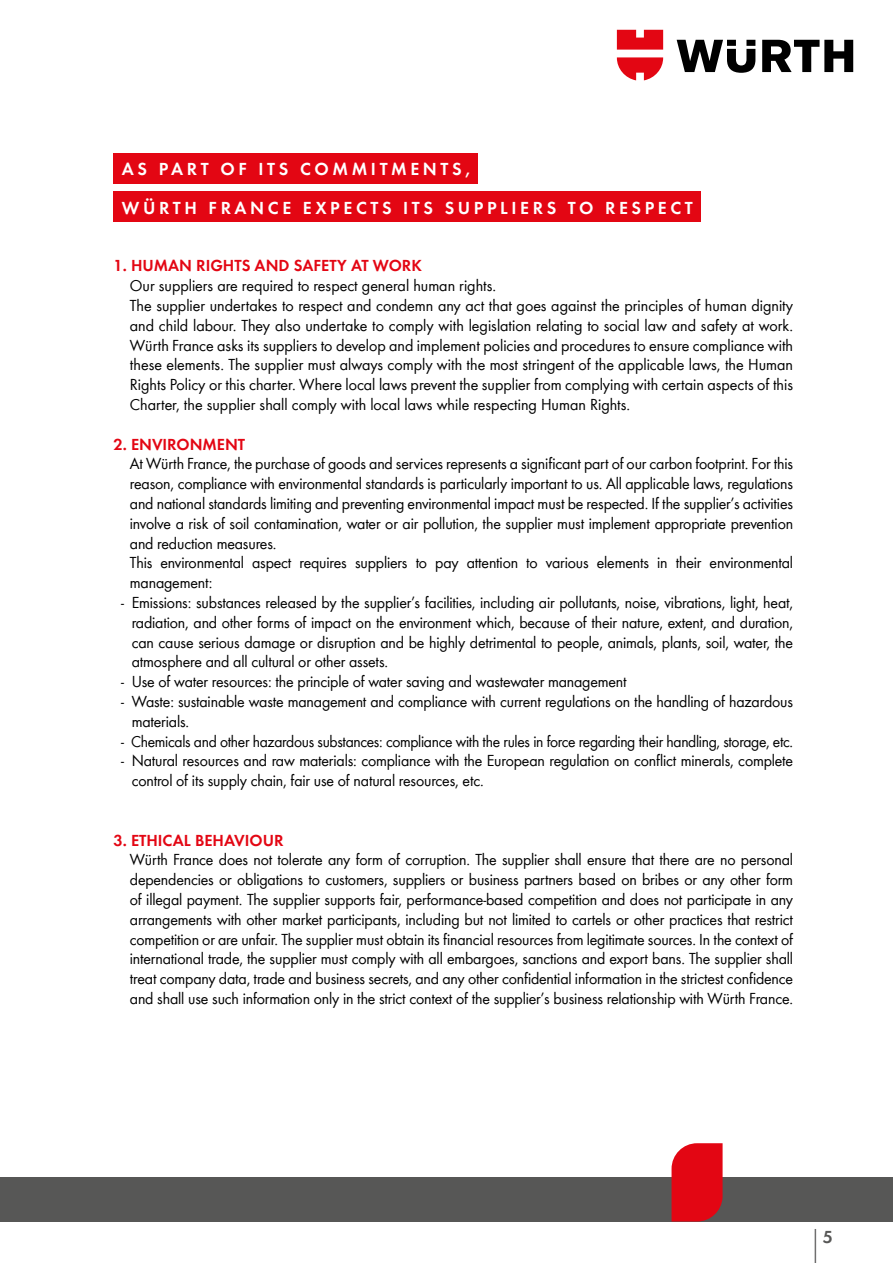
<style>
.page{position:relative;width:893px;height:1263px;background:#fff}
.page>*{position:absolute;margin:0;border:0;box-sizing:border-box;transform-origin:0 0}
.t1{font:600 18px/38.2px "Wuerth";letter-spacing:.2em;color:#fff}
.t2{font:600 18px "Wuerth";color:#575756}
.t3{font:16.5px/19.8px "Wuerth";letter-spacing:-.01em;color:#000}
.t4{font:600 16.5px "Wuerth";color:#e30613}
</style>
<div class="page">
<hr style="left:815px;top:1229px;width:1px;height:34px;background:#706f6f">
<svg style="left:677px;top:40px;width:176px;height:33px"></svg>
<svg style="left:617px;top:30px;width:46px;height:50px"></svg>
<div style="left:113px;top:153px;width:365px;height:31px;background:#e30613"></div>
<div style="left:113px;top:191px;width:588px;height:31px;background:#e30613"></div>
<div style="left:0;top:1177px;width:893px;height:44px;background:#575756"></div>
<svg style="left:671px;top:1143px;width:52px;height:78px;background:#de1420"></svg>
<p class="t1" style="left:122px;top:149px;width:572px">AS PART OF ITS COMMITMENTS,<br>WÜRTH FRANCE EXPECTS ITS SUPPLIERS TO RESPECT</p>
<p class="t4" style="left:113px;top:254px;width:310px">1. HUMAN RIGHTS AND SAFETY AT WORK</p>
<p class="t3" style="left:130px;top:275px;width:665px">Our suppliers are required to respect general human rights.<br>The supplier undertakes to respect and condemn any act that goes against the principles of human dignity and child labour. They also undertake to comply with legislation relating to social law and safety at work.<br>Würth France asks its suppliers to develop and implement policies and procedures to ensure compliance with these elements. The supplier must always comply with the most stringent of the applicable laws, the Human Rights Policy or this charter. Where local laws prevent the supplier from complying with certain aspects of this Charter, the supplier shall comply with local laws while respecting Human Rights.</p>
<p class="t4" style="left:113px;top:432px;width:133px">2. ENVIRONMENT</p>
<p class="t3" style="left:130px;top:453px;width:665px">At Würth France, the purchase of goods and services represents a significant part of our carbon footprint. For this reason, compliance with environmental standards is particularly important to us. All applicable laws, regulations and national standards limiting and preventing environmental impact must be respected. If the supplier’s activities involve a risk of soil contamination, water or air pollution, the supplier must implement appropriate prevention and reduction measures.<br>This environmental aspect requires suppliers to pay attention to various elements in their environmental management:</p>
<p class="t3" style="left:132px;top:592px;width:663px;text-align:justify;text-indent:-11px">- Emissions: substances released by the supplier’s facilities, including air pollutants, noise, vibrations, light, heat, radiation, and other forms of impact on the environment which, because of their nature, extent, and duration, can cause serious damage or disruption and be highly detrimental to people, animals, plants, soil, water, the atmosphere and all cultural or other assets.</p>
<p class="t3" style="left:121px;top:671px;width:507px">- Use of water resources: the principle of water saving and wastewater management</p>
<p class="t3" style="left:132px;top:691px;width:663px;text-indent:-11px">- Waste: sustainable waste management and compliance with current regulations on the handling of hazardous materials.</p>
<p class="t3" style="left:121px;top:730px;width:673px">- Chemicals and other hazardous substances: compliance with the rules in force regarding their handling, storage, etc.</p>
<p class="t3" style="left:132px;top:750px;width:663px;text-indent:-11px">- Natural resources and raw materials: compliance with the European regulation on conflict minerals, complete control of its supply chain, fair use of natural resources, etc.</p>
<p class="t4" style="left:113px;top:828px;width:172px">3. ETHICAL BEHAVIOUR</p>
<p class="t3" style="left:130px;top:849px;width:665px;text-align:justify">Würth France does not tolerate any form of corruption. The supplier shall ensure that there are no personal dependencies or obligations to customers, suppliers or business partners based on bribes or any other form of illegal payment. The supplier supports fair, performance-based competition and does not participate in any arrangements with other market participants, including but not limited to cartels or other practices that restrict competition or are unfair. The supplier must obtain its financial resources from legitimate sources. In the context of international trade, the supplier must comply with all embargoes, sanctions and export bans. The supplier shall treat company data, trade and business secrets, and any other confidential information in the strictest confidence and shall use such information only in the strict context of the supplier’s business relationship with Würth France.</p>
<p class="t2" style="left:823px;top:1223px;width:12px">5</p>
</div>
